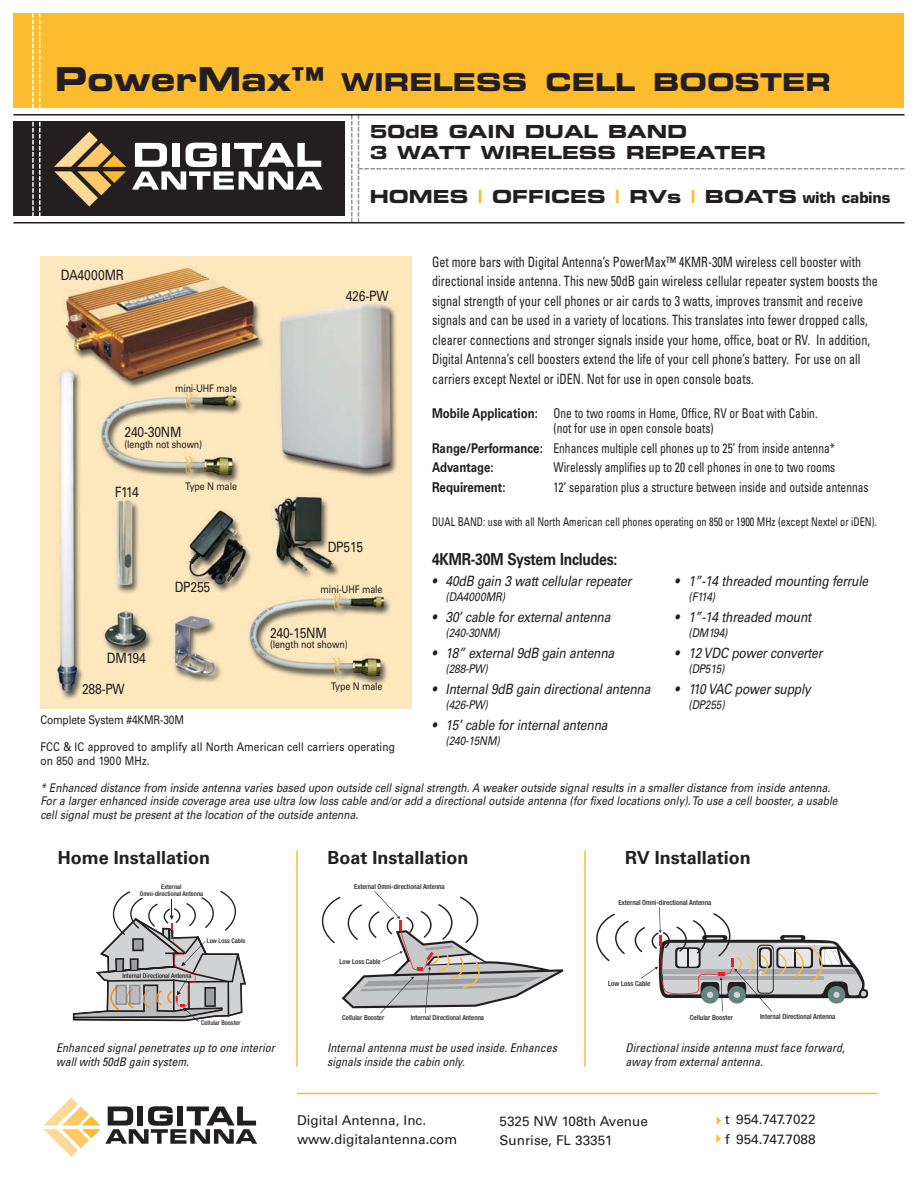
<style>
.page{position:relative;width:918px;height:1188px;background:#fff}
.page>*{position:absolute;margin:0;border:0;box-sizing:border-box;transform-origin:0 0}
.t1{font:24.75px "Eurostile Bold Extended Two";color:#231f20}
.t2{font:18px/21.6px "Eurostile Bold Extended Two";color:#231f20}
.t3{font:700 18px "Univers";color:#231f20}
.t4{font:700 16.5px "Univers";color:#231f20;scale:.85 1}
.t5{font:condensed 14.25px/19.5px "Univers";color:#231f20;scale:.85 1}
.t6{font:italic 14.25px "Univers";letter-spacing:-.015em;color:#231f20;scale:.85 1}
.t7{font:14.25px "Univers";letter-spacing:-.015em;color:#231f20;scale:.85 1}
.t8{font:condensed 13.5px/15px "Univers";color:#231f20;scale:.85 1}
.t9{font:13.5px/19.5px "Univers";color:#231f20}
.t10{font:700 13.5px "Univers";color:#231f20;scale:.85 1}
.t11{font:italic 12px/13.5px "Univers";color:#231f20;scale:.85 1}
.t12{font:italic condensed 12px/14.4px "Univers";color:#231f20}
.t13{font:condensed 12px "Univers";color:#231f20;scale:.85 1}
.t14{font:12px/13.5px "Univers";letter-spacing:.01em;color:#231f20;scale:.85 1}
.t15{font:12px "Univers";letter-spacing:-.015em;color:#231f20;scale:.85 1}
.t16{font:10.5px "Univers";letter-spacing:-.015em;color:#231f20;scale:.85 1}
.t17{font:500 condensed 7.05px "Helvetica Neue";color:#231f20}
.t18{font:500 condensed 6.9px "Helvetica Neue";color:#231f20}
.t19{font:500 condensed 6.45px/7.5px "Helvetica Neue";color:#231f20;text-align:center}
.s1{font-size:33px}
.s2{color:#fdbb2e}
.s3{font-family:"Eurostile";font-weight:700;font-size:15px}
.s4{font-weight:700;font-stretch:normal}
</style>
<div class="page">
<svg style="left:322px;top:891px;width:241px;height:123px"></svg>
<svg style="left:73px;top:891px;width:173px;height:131px"></svg>
<svg style="left:596px;top:907px;width:272px;height:105px"></svg>
<img style="left:40px;top:256px;width:372px;height:453px">
<div style="left:14px;top:14px;width:890px;height:94px;background:#fdbb2e"></div>
<div style="left:14px;top:122px;width:330px;height:94px;background:#231f20"></div>
<svg style="left:132px;top:143px;width:191px;height:47px"></svg>
<svg style="left:54px;top:132px;width:72px;height:74px"></svg>
<svg style="left:351px;top:116px;width:1px;height:106px"></svg>
<svg style="left:32px;top:14px;width:8px;height:202px"></svg>
<hr style="left:14px;top:114px;width:890px;height:2px;background:#231f20">
<hr style="left:14px;top:222px;width:890px;height:2px;background:#231f20">
<svg style="left:358px;top:115px;width:546px;height:107px"></svg>
<hr style="left:297px;top:1093px;width:581px;height:1px;background:#fdbb2e">
<svg style="left:43px;top:1097px;width:214px;height:60px"></svg>
<hr style="left:296px;top:850px;width:2px;height:216px;background:#fdbb2e">
<hr style="left:584px;top:850px;width:2px;height:216px;background:#fdbb2e">
<h1 class="t1" style="left:55px;top:73px;width:778px"><span class="s1">PowerMax™</span> WIRELESS CELL BOOSTER</h1>
<p class="t2" style="left:370px;top:122px;width:398px">50dB GAIN DUAL BAND<br>3 WATT WIRELESS REPEATER</p>
<p class="t2" style="left:370px;top:187px;width:522px">HOMES <span class="s2">|</span> OFFICES <span class="s2">|</span> RVs <span class="s2">|</span> BOATS <span class="s3">with cabins</span></p>
<p class="t7" style="left:61px;top:270px;width:76px">DA4000MR</p>
<p class="t16" style="left:175px;top:385px;width:74px">mini-UHF male</p>
<p class="t7" style="left:125px;top:427px;width:69px">240-30NM</p>
<p class="t16" style="left:124px;top:440px;width:93px">(length not shown)</p>
<p class="t7" style="left:115px;top:487px;width:30px">F114</p>
<p class="t16" style="left:185px;top:482px;width:62px">Type N male</p>
<p class="t7" style="left:346px;top:290px;width:52px">426-PW</p>
<p class="t5" style="left:432px;top:253px;width:526px">Get more bars with Digital Antenna’s PowerMax™ 4KMR-30M wireless cell booster with directional inside antenna. This new 50dB gain wireless cellular repeater system boosts the signal strength of your cell phones or air cards to 3 watts, improves transmit and receive signals and can be used in a variety of locations. This translates into fewer dropped calls, clearer connections and stronger signals inside your home, office, boat or RV. In addition, Digital Antenna’s cell boosters extend the life of your cell phone’s battery. For use on all carriers except Nextel or iDEN. Not for use in open console boats.</p>
<p class="t8" style="left:554px;top:407px;width:312px;text-indent:-122px"><span class="s4">Mobile Application:</span> One to two rooms in Home, Office, RV or Boat with Cabin. (not for use in open console boats)</p>
<p class="t8" style="left:432px;top:439px;width:476px;line-height:19.5px"><span class="s4">Range/Performance:</span> Enhances multiple cell phones up to 25’ from inside antenna*<br><span class="s4">Advantage:</span></p>
<p class="t8" style="left:554px;top:461px;width:333px">Wirelessly amplifies up to 20 cell phones in one to two rooms</p>
<p class="t10" style="left:432px;top:482px;width:88px">Requirement:</p>
<p class="t8" style="left:554px;top:481px;width:372px">12’ separation plus a structure between inside and outside antennas</p>
<p class="t13" style="left:432px;top:518px;width:525px">DUAL BAND: use with all North American cell phones operating on 850 or 1900 MHz (except Nextel or iDEN).</p>
<p class="t7" style="left:328px;top:542px;width:43px">DP515</p>
<p class="t4" style="left:432px;top:554px;width:220px">4KMR-30M System Includes:</p>
<p class="t6" style="left:432px;top:576px;width:236px">• 40dB gain 3 watt cellular repeater</p>
<p class="t6" style="left:675px;top:576px;width:229px">• 1”-14 threaded mounting ferrule</p>
<p class="t11" style="left:446px;top:591px;width:72px">(DA4000MR)</p>
<p class="t11" style="left:688px;top:591px;width:33px">(F114)</p>
<p class="t6" style="left:432px;top:612px;width:212px">• 30’ cable for external antenna</p>
<p class="t6" style="left:675px;top:612px;width:162px">• 1”-14 threaded mount</p>
<p class="t11" style="left:446px;top:627px;width:66px">(240-30NM)</p>
<p class="t11" style="left:688px;top:627px;width:48px">(DM194)</p>
<p class="t6" style="left:432px;top:648px;width:216px">• 18” external 9dB gain antenna</p>
<p class="t6" style="left:675px;top:648px;width:175px">• 12 VDC power converter</p>
<p class="t11" style="left:446px;top:663px;width:51px">(288-PW)</p>
<p class="t11" style="left:688px;top:663px;width:44px">(DP515)</p>
<p class="t6" style="left:432px;top:684px;width:259px">• Internal 9dB gain directional antenna</p>
<p class="t6" style="left:675px;top:684px;width:162px">• 110 VAC power supply</p>
<p class="t11" style="left:446px;top:699px;width:51px">(426-PW)</p>
<p class="t11" style="left:688px;top:699px;width:44px">(DP255)</p>
<p class="t6" style="left:432px;top:720px;width:208px">• 15’ cable for internal antenna</p>
<p class="t11" style="left:446px;top:735px;width:65px">(240-15NM)</p>
<p class="t7" style="left:175px;top:582px;width:43px">DP255</p>
<p class="t16" style="left:321px;top:585px;width:74px">mini-UHF male</p>
<p class="t7" style="left:270px;top:627px;width:68px">240-15NM</p>
<p class="t16" style="left:270px;top:640px;width:93px">(length not shown)</p>
<p class="t7" style="left:107px;top:653px;width:47px">DM194</p>
<p class="t16" style="left:331px;top:683px;width:62px">Type N male</p>
<p class="t7" style="left:82px;top:683px;width:52px">288-PW</p>
<p class="t15" style="left:40px;top:716px;width:170px">Complete System #4KMR-30M</p>
<p class="t14" style="left:40px;top:741px;width:419px">FCC &amp; IC approved to amplify all North American cell carriers operating on 850 and 1900 MHz.</p>
<p class="t11" style="left:40px;top:782px;width:939px">* Enhanced distance from inside antenna varies based upon outside cell signal strength. A weaker outside signal results in a smaller distance from inside antenna.<br>For a larger enhanced inside coverage area use ultra low loss cable and/or add a directional outside antenna (for fixed locations only). To use a cell booster, a usable cell signal must be present at the location of the outside antenna.</p>
<p class="t3" style="left:58px;top:851px;width:154px">Home Installation</p>
<p class="t3" style="left:328px;top:851px;width:143px">Boat Installation</p>
<p class="t3" style="left:625px;top:851px;width:127px">RV Installation</p>
<p class="t18" style="left:358px;top:884px;width:12px">xter</p>
<p class="t18" style="left:378px;top:884px;width:69px">Omni-directional Antenna</p>
<p class="t19" style="left:148px;top:883px;width:56px">rnal<br>ni-directional Antenna</p>
<p class="t19" style="left:132px;top:973px;width:61px">rnal Directional Antenna</p>
<p class="t19" style="left:210px;top:938px;width:37px">ow Loss Cable</p>
<p class="t19" style="left:201px;top:1019px;width:41px">Cellular Booster</p>
<p class="t12" style="left:56px;top:1042px;width:221px">Enhanced signa penetrates up to one interior wall with 50d gain system.</p>
<p class="t18" style="left:343px;top:959px;width:32px">ow Loss Ca</p>
<p class="t18" style="left:342px;top:1015px;width:38px">Cellular Boost</p>
<p class="t18" style="left:426px;top:1015px;width:24px">al Direct</p>
<p class="t18" style="left:462px;top:1015px;width:23px">Antenna</p>
<p class="t12" style="left:330px;top:1042px;width:229px">nterna antenna must be used inside. Enhances ignals inside the cabin only.</p>
<p class="t17" style="left:630px;top:899px;width:83px">rnal Omni-dire onal Antenna</p>
<p class="t17" style="left:611px;top:981px;width:36px">ow Loss Cab</p>
<p class="t17" style="left:694px;top:1015px;width:33px">ellular Boos</p>
<p class="t17" style="left:765px;top:1014px;width:16px">terna</p>
<p class="t17" style="left:799px;top:1014px;width:13px">iona</p>
<p class="t12" style="left:631px;top:1041px;width:215px">irectiona nside antenna mus ace forward, way from external antenna.</p>
<p class="t9" style="left:297px;top:1112px;width:162px">Digital Antenna, Inc. www.digitalantenna.com</p>
<p class="t9" style="left:725px;top:1111px;width:92px">t 954.747.7022 f 954.747.7088</p>
<p class="t9" style="left:500px;top:1112px;width:150px">5325 NW 108th Avenue<br>Sunrise, FL 33351</p>
</div>
